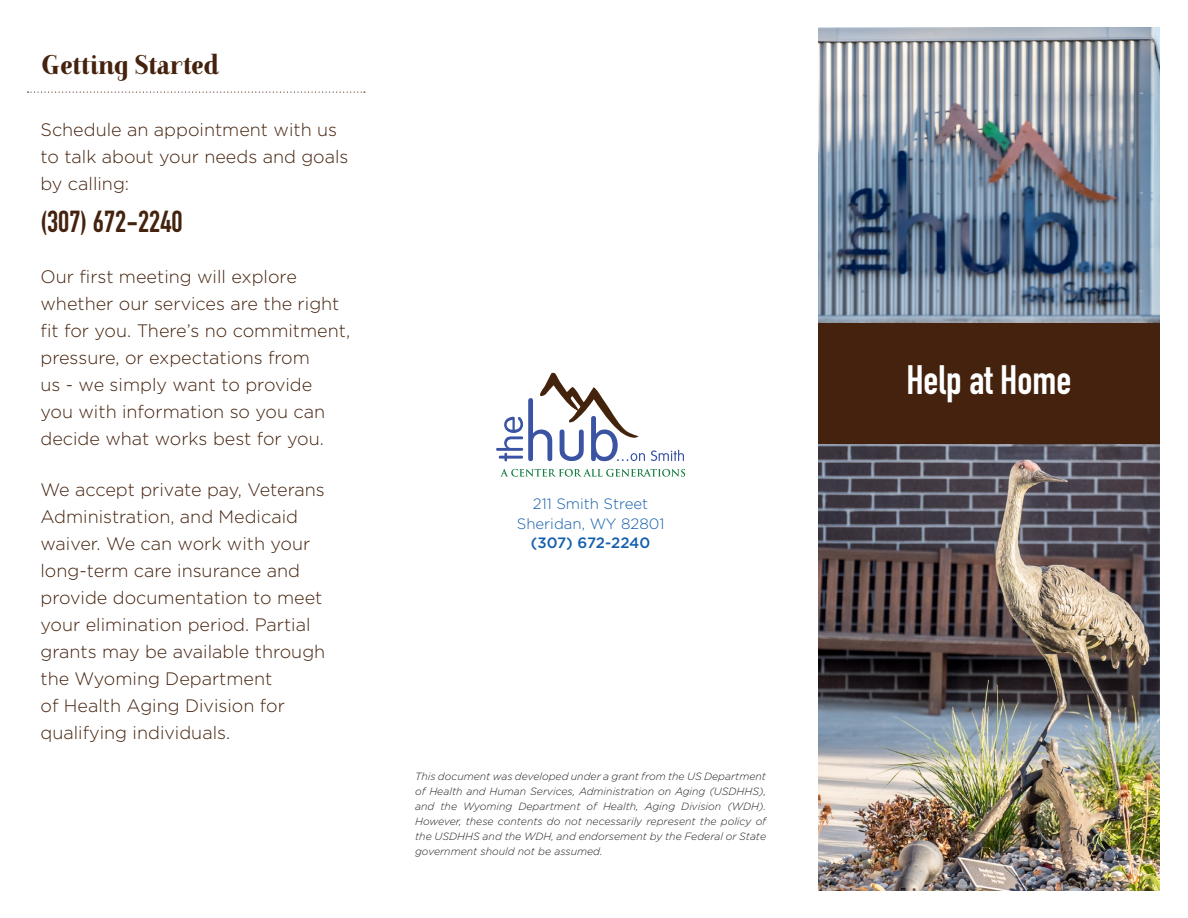
<style>
.page{position:relative;width:1188px;height:918px;background:#fff}
.page>*{position:absolute;margin:0;border:0;box-sizing:border-box;transform-origin:0 0}
.t1{font:40.5px "DIN Engschrift LT Pro";color:#fff}
.t2{font:30px "DIN Engschrift Std";color:#44220d}
.t3{font:700 27px "Farewell Angelina";color:#44220d}
.t4{font:300 18px/27px "Gotham";color:#44220d}
.t5{font:300 15px "Gotham";color:#145ead}
.t6{font:500 15px "Gotham";letter-spacing:-.015em;color:#145ead}
.t7{font:italic 300 10.5px/15px "Gotham";color:#231f20;text-align:justify}
</style>
<div class="page">
<img style="left:818px;top:27px;width:342px;height:864px">
<svg style="left:28px;top:92px;width:337px;height:1px"></svg>
<svg style="left:500px;top:469px;width:185px;height:8px"></svg>
<svg style="left:651px;top:450px;width:33px;height:11px"></svg>
<svg style="left:496px;top:373px;width:149px;height:88px"></svg>
<div style="left:818px;top:323px;width:342px;height:121px;background:#44220d"></div>
<p class="t3" style="left:42px;top:50px;width:178px">Getting Started</p>
<p class="t4" style="left:40px;top:116px;width:309px">Schedule an appointment with us to talk about your needs and goals by calling:</p>
<p class="t2" style="left:40px;top:204px;width:144px">(307) 672-2240</p>
<p class="t4" style="left:40px;top:263px;width:311px">Our first meeting will explore whether our services are the right fit for you. There’s no commitment, pressure, or expectations from<br>us - we simply want to provide<br>you with information so you can decide what works best for you.</p>
<p class="t4" style="left:40px;top:476px;width:286px">We accept private pay, Veterans<br>Administration, and Medicaid waiver. We can work with your long-term care insurance and provide documentation to meet your elimination period. Partial grants may be available through the Wyoming Department<br>of Health Aging Division for qualifying individuals.</p>
<p class="t5" style="left:533px;top:496px;width:117px">211 Smith Street</p>
<p class="t5" style="left:517px;top:515px;width:149px">Sheridan, WY 82801</p>
<p class="t6" style="left:531px;top:533px;width:121px">(307) 672-2240</p>
<p class="t7" style="left:415px;top:769px;width:353px">This document was developed under a grant from the US Department of Health and Human Services, Administration on Aging (USDHHS), and the Wyoming Department of Health, Aging Division (WDH).<br>However, these contents do not necessarily represent the policy of the USDHHS and the WDH, and endorsement by the Federal or State government should not be assumed.</p>
<p class="t1" style="left:906px;top:356px;width:167px">Help at Home</p>
</div>
